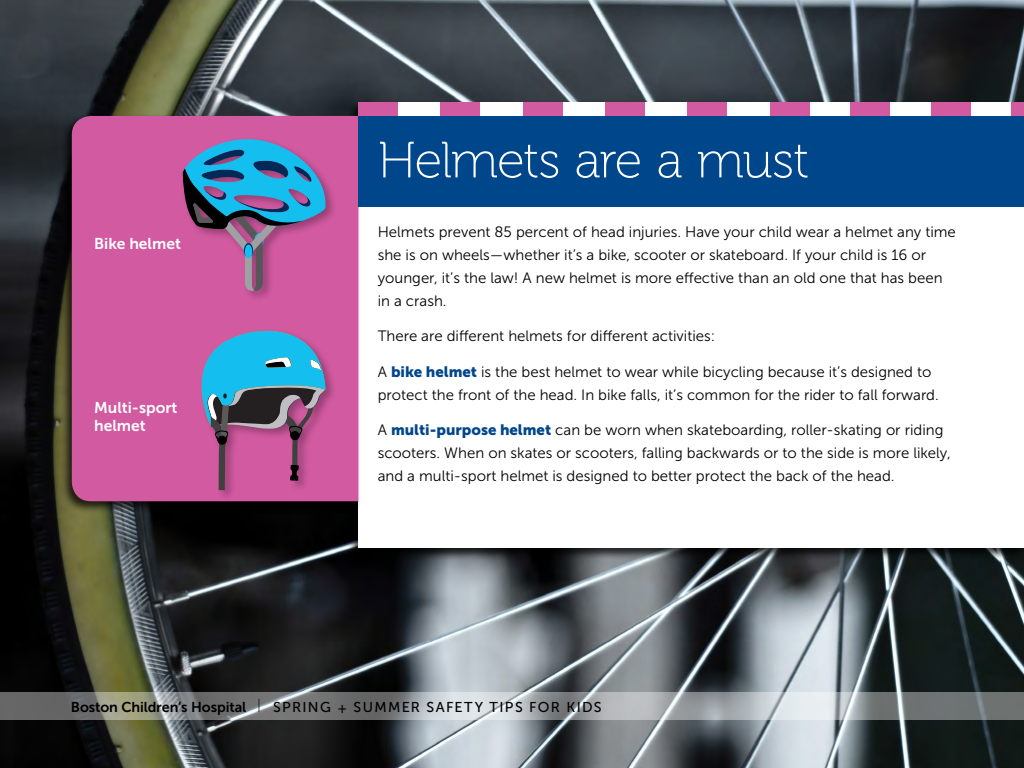
<style>
.page{position:relative;width:1024px;height:768px;background:#fff}
.page>*{position:absolute;margin:0;border:0;box-sizing:border-box;transform-origin:0 0}
.t1{font:51px "Museo 100";letter-spacing:-.025em;color:#fff}
.t2{font:15.6px/18.8px "Museo Sans 700";color:#fff}
.t3{font:15px/22.8px "Museo Sans 300";color:#000}
.t4{font:14.2px "Museo Sans 500";letter-spacing:.09em;color:#000}
.s1{font-family:"Museo Sans 900";color:#00468b}
.s2{font-family:"Museo Sans 700"}
.s3{font-family:"Museo 100"}
</style>
<div class="page">
<img style="left:0;top:0;width:1024px;height:768px">
<div style="left:347px;top:100px;width:677px;height:460px;background:#000;opacity:.75"></div>
<div style="left:358px;top:102px;width:666px;height:446px;background:#fff"></div>
<div style="left:61px;top:114px;width:301px;height:399px;background:#000;opacity:.75"></div>
<div style="left:72px;top:116px;width:286px;height:385px;background:#d25aa1"></div>
<div style="left:358px;top:116px;width:666px;height:90px;background:#00468b"></div>
<div style="left:358px;top:102px;width:40px;height:14px;background:#d25aa1"></div>
<div style="left:441px;top:102px;width:39px;height:14px;background:#d25aa1"></div>
<div style="left:523px;top:102px;width:40px;height:14px;background:#d25aa1"></div>
<div style="left:605px;top:102px;width:40px;height:14px;background:#d25aa1"></div>
<div style="left:688px;top:102px;width:39px;height:14px;background:#d25aa1"></div>
<div style="left:770px;top:102px;width:39px;height:14px;background:#d25aa1"></div>
<div style="left:851px;top:102px;width:39px;height:14px;background:#d25aa1"></div>
<div style="left:931px;top:102px;width:40px;height:14px;background:#d25aa1"></div>
<div style="left:1012px;top:102px;width:12px;height:14px;background:#d25aa1"></div>
<div style="left:180px;top:137px;width:157px;height:166px;background:#000;opacity:.29"></div>
<svg style="left:183px;top:131px;width:144px;height:160px;background:#7e6ca2"></svg>
<div style="left:199px;top:328px;width:138px;height:174px;background:#000;opacity:.29"></div>
<svg style="left:180px;top:317px;width:146px;height:173px;background:#8b6da1"></svg>
<svg style="left:0;top:692px;width:1024px;height:28px;background:#959999"></svg>
<p class="t2" style="left:94px;top:234px;width:88px">Bike helmet</p>
<p class="t2" style="left:94px;top:398px;width:85px">Multi-sport helmet</p>
<h1 class="t1" style="left:378px;top:133px;width:433px">Helmets are a must</h1>
<p class="t3" style="left:378px;top:221px;width:580px">Helmets prevent 85 percent of head injuries. Have your child wear a helmet any time she is on wheels—whether it’s a bike, scooter or skateboard. If your child is 16 or younger, it’s the law! A new helmet is more effective than an old one that has been in a crash.</p>
<p class="t3" style="left:378px;top:325px;width:339px">There are different helmets for different activities:</p>
<p class="t3" style="left:378px;top:360px;width:563px">A <span class="s1">bike helmet</span> is the best helmet to wear while bicycling because it’s designed to protect the front of the head. In bike falls, it’s common for the rider to fall forward.</p>
<p class="t3" style="left:378px;top:419px;width:574px">A <span class="s1">multi-purpose helmet</span> can be worn when skateboarding, roller-skating or riding scooters. When on skates or scooters, falling backwards or to the side is more likely, and a multi-sport helmet is designed to better protect the back of the head.</p>
<p class="t4" style="left:71px;top:699px;width:532px"><span class="s2">Boston Children’s Hospital</span> <span class="s3">|</span> SPRING + SUMMER SAFETY TIPS FOR KIDS</p>
</div>
